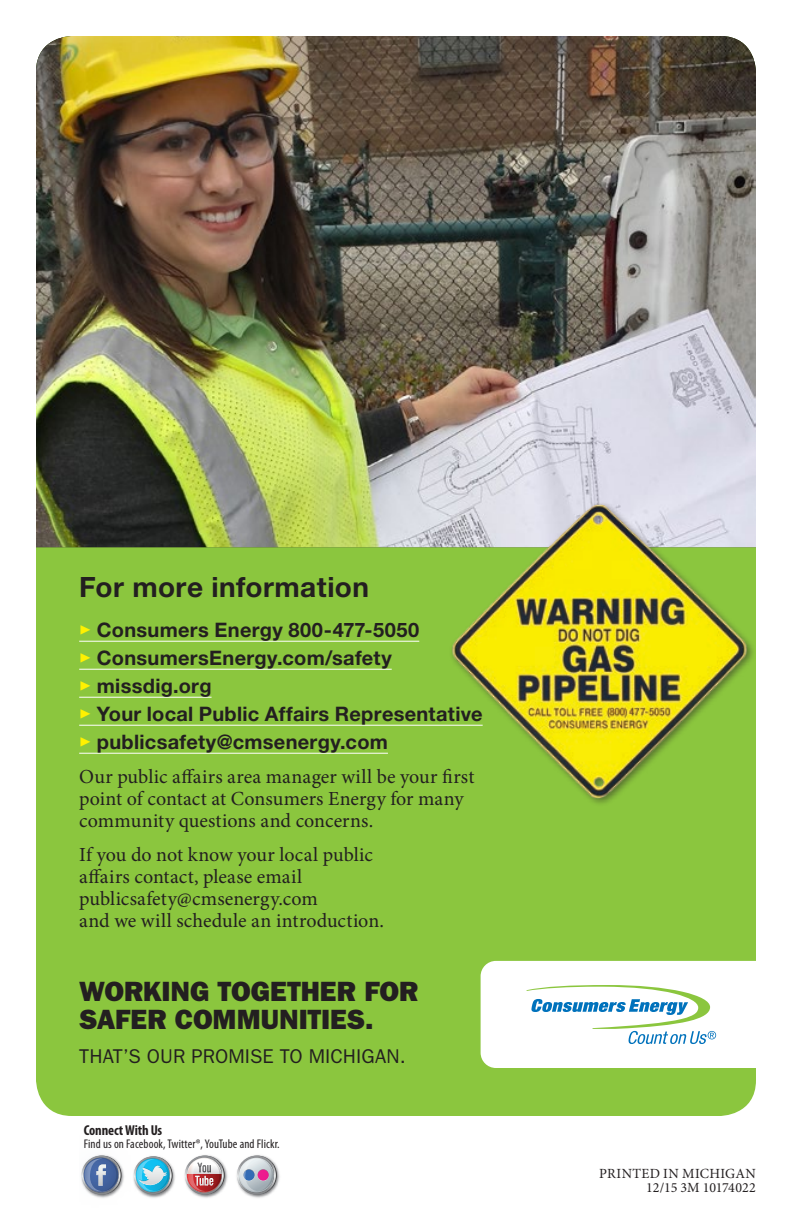
<style>
.page{position:relative;width:792px;height:1224px;background:#fff}
.page>*{position:absolute;margin:0;border:0;box-sizing:border-box;transform-origin:0 0}
.Text_A{font:28px/28px "ITC Franklin Gothic Std Hvy";color:#231f20}
.Head_B{font:700 28px "Helvetica Neue";letter-spacing:.015em;color:#231f20}
.Text_A-2{font:20px/22px "Minion Pro";letter-spacing:.005em;color:#231f20}
.Text_A-3{font:700 20px "Helvetica Neue";letter-spacing:.015em;color:#231f20}
.Text_A-4{font:20px "ITC Franklin Gothic Std";letter-spacing:.005em;color:#231f20}
.t1{font:700 condensed 14.4px "Myriad Pro";letter-spacing:-.01em;color:#231f20}
.Text_A-5{font:14px "Minion Pro";letter-spacing:.015em;color:#231f20}
.Text_A-6{font:14px "Minion Pro";letter-spacing:-.005em;color:#231f20}
.t2{font:condensed 12.6px "Myriad Pro";letter-spacing:.01em;color:#231f20}
.s1{font-family:"Minion Pro";font-weight:400;color:#fff101}
</style>
<div class="page">
<div style="left:36px;top:36px;width:720px;height:1080px;background:#8bc63e;border-radius:36px"></div>
<hr style="left:79px;top:641px;width:340px;height:1px;background:#fff">
<hr style="left:79px;top:669px;width:313px;height:1px;background:#fff">
<hr style="left:79px;top:697px;width:133px;height:1px;background:#fff">
<hr style="left:79px;top:725px;width:404px;height:1px;background:#fff">
<hr style="left:79px;top:753px;width:309px;height:1px;background:#fff">
<img style="left:265px;top:1156px;width:15px;height:41px">
<img style="left:238px;top:1155px;width:27px;height:43px">
<img style="left:220px;top:1160px;width:18px;height:32px">
<img style="left:81px;top:1155px;width:139px;height:43px">
<svg style="left:134px;top:1157px;width:38px;height:37px"></svg>
<img style="left:36px;top:36px;width:720px;height:511px">
<img style="left:439px;top:493px;width:317px;height:311px">
<svg style="left:481px;top:961px;width:275px;height:107px;background:#eef6f5"></svg>
<p class="Head_B" style="left:79px;top:569px;width:291px">For more information</p>
<p class="Text_A-3" style="left:79px;top:617px;width:342px"><span class="s1">▶</span> Consumers Energy 800-477-5050</p>
<p class="Text_A-3" style="left:79px;top:645px;width:314px"><span class="s1">▶</span> ConsumersEnergy.com/safety</p>
<p class="Text_A-3" style="left:79px;top:673px;width:134px"><span class="s1">▶</span> missdig.org</p>
<p class="Text_A-3" style="left:79px;top:701px;width:405px"><span class="s1">▶</span> Your local Public Affairs Representative</p>
<p class="Text_A-3" style="left:79px;top:729px;width:310px"><span class="s1">▶</span> publicsafety@cmsenergy.com</p>
<p class="Text_A-2" style="left:79px;top:765px;width:397px">Our public affairs area manager will be your first point of contact at Consumers Energy for many community questions and concerns.</p>
<p class="Text_A-2" style="left:79px;top:843px;width:306px">If you do not know your local public affairs contact, please email publicsafety@cmsenergy.com<br>and we will schedule an introduction.</p>
<p class="Text_A" style="left:79px;top:977px;width:340px">WORKING TOGETHER FOR<br>SAFER COMMUNITIES.</p>
<p class="Text_A-4" style="left:79px;top:1044px;width:328px">THAT’S OUR PROMISE TO MICHIGAN.</p>
<p class="t1" style="left:84px;top:1122px;width:80px">Connect With Us</p>
<p class="t2" style="left:84px;top:1136px;width:197px">Find us on Facebook, Twitter®, YouTube and Flickr.</p>
<p class="Text_A-5" style="left:599px;top:1164px;width:158px">PRINTED IN MICHIGAN</p>
<p class="Text_A-6" style="left:646px;top:1178px;width:111px">12/15 3M 10174022</p>
</div>
